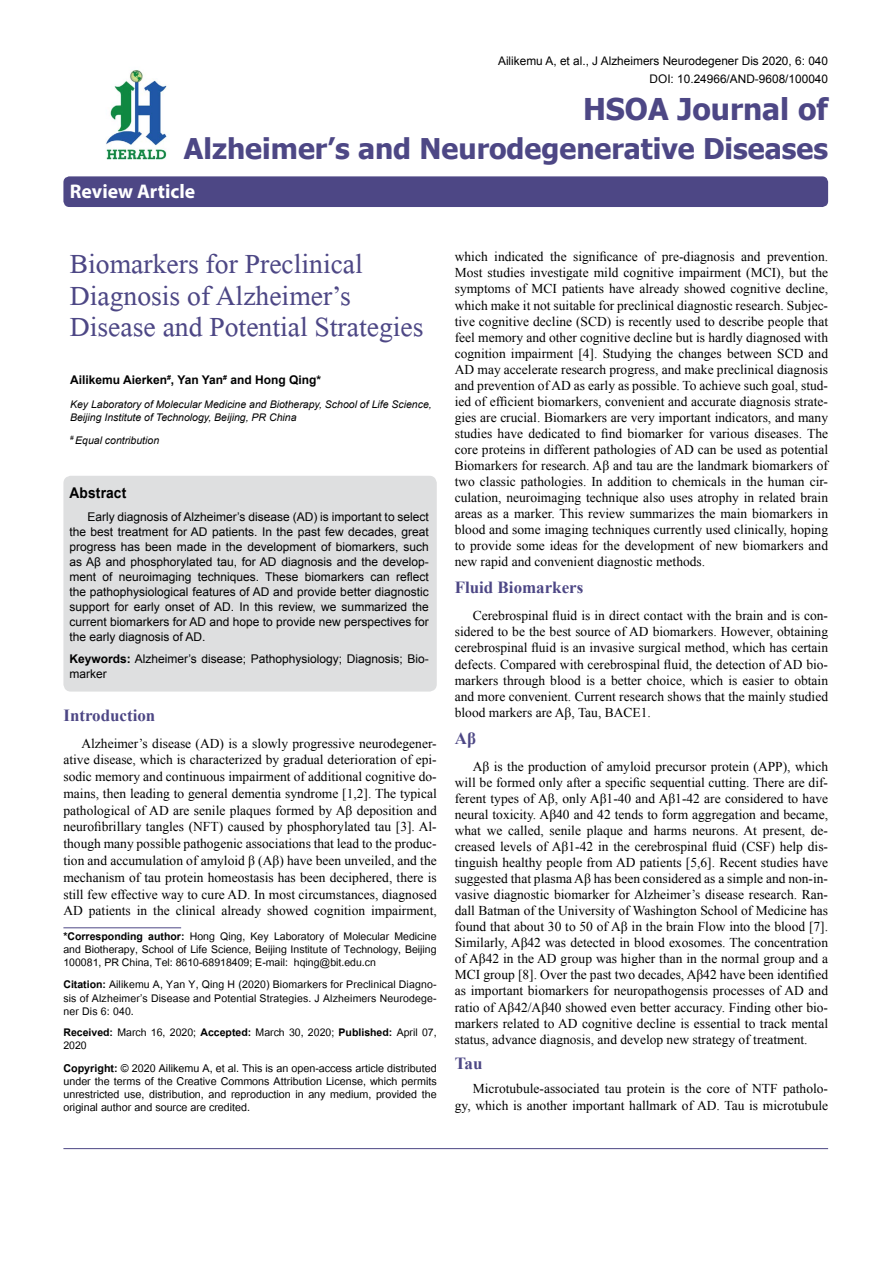
<style>
.page{position:relative;width:893px;height:1263px;background:#fff}
.page>*{position:absolute;margin:0;border:0;box-sizing:border-box;transform-origin:0 0}
.t1{font:41.25px/31.5px "Microsoft Himalaya";color:#4d4785}
.t2{font:700 30px "Tahoma";color:#4d4785}
.t3{font:700 28.5px "Tahoma";color:#4d4785}
.t4{font:700 19.8px "Myriad Hebrew";color:#fff}
.t5{font:700 16.95px "Times New Roman";color:#4d4785}
.t6{font:15px/13.2px "Utsaah";color:#000;text-align:justify}
.t7{font:700 14.85px "Arial";letter-spacing:.015em;color:#000;scale:.93 1}
.t8{font:14.7px/13.2px "Utsaah";color:#000;text-align:justify}
.t9{font:13.5px/16px "Times New Roman";color:#000;text-align:justify}
.t10{font:12px/15px "Arial";color:#000;text-align:justify}
.t11{font:700 12px "Arial";color:#000}
.t12{font:11.85px/18px "Arial";color:#000;text-align:right}
.t13{font:italic 10.5px/13.5px "Arial";color:#000}
.s1{font-weight:700}
</style>
<div class="page">
<div style="left:63px;top:176px;width:765px;height:31px;background:#4d4785;border-radius:6px"></div>
<hr style="left:63px;top:927px;width:118px;height:1px;background:#4d4785">
<img style="left:106px;top:70px;width:61px;height:90px">
<hr style="left:63px;top:1148px;width:765px;height:1px;background:#4d4785">
<div style="left:63px;top:476px;width:374px;height:216px;background:#dedfe0;border-radius:8px"></div>
<p class="t12" style="left:498px;top:52px;width:331px">Ailikemu A, et al., J Alzheimers Neurodegener Dis 2020, 6: 040<br>DOI: 10.24966/AND-9608/100040</p>
<h2 class="t2" style="left:583px;top:88px;width:247px">HSOA Journal of</h2>
<h3 class="t3" style="left:184px;top:128px;width:646px">Alzheimer’s and Neurodegenerative Diseases</h3>
<h3 class="t4" style="left:70px;top:180px;width:127px">Review Article</h3>
<h1 class="t1" style="left:70px;top:243px;width:355px">Biomarkers for Preclinical<br>Diagnosis of Alzheimer’s<br>Disease and Potential Strategies</h1>
<p class="t11" style="left:70px;top:372px;width:252px">Ailikemu Aierken<sup>#</sup>, Yan Yan<sup>#</sup> and Hong Qing*</p>
<p class="t13" style="left:70px;top:397px;width:363px">Key Laboratory of Molecular Medicine and Biotherapy, School of Life Science,<br>Beijing Institute of Technology, Beijing, PR China</p>
<p class="t13" style="left:70px;top:433px;width:91px"><sup>#</sup> Equal contribution</p>
<p class="t7" style="left:69px;top:483px;width:63px">Abstract</p>
<p class="t10" style="left:69px;top:509px;width:361px;text-indent:18px">Early diagnosis of Alzheimer’s disease (AD) is important to select the best treatment for AD patients. In the past few decades, great progress has been made in the development of biomarkers, such as Aβ and phosphorylated tau, for AD diagnosis and the develop&shy;ment of neuroimaging techniques. These biomarkers can reflect the pathophysiological features of AD and provide better diagnostic support for early onset of AD. In this review, we summarized the current biomarkers for AD and hope to provide new perspectives for the early diagnosis of AD.</p>
<p class="t10" style="left:69px;top:652px;width:361px"><span class="s1">Keywords:</span> Alzheimer’s disease; Pathophysiology; Diagnosis; Bio&shy;marker</p>
<p class="t5" style="left:63px;top:703px;width:93px">Introduction</p>
<p class="t9" style="left:63px;top:734px;width:375px;line-height:16.8px;text-indent:18px">Alzheimer’s disease (AD) is a slowly progressive neurodegener&shy;ative disease, which is characterized by gradual deterioration of epi&shy;sodic memory and continuous impairment of additional cognitive do&shy;mains, then leading to general dementia syndrome [1,2]. The typical pathological of AD are senile plaques formed by Aβ deposition and neurofibrillary tangles (NFT) caused by phosphorylated tau [3]. Al&shy;though many possible pathogenic associations that lead to the produc&shy;tion and accumulation of amyloid β (Aβ) have been unveiled, and the mechanism of tau protein homeostasis has been deciphered, there is still few effective way to cure AD. In most circumstances, diagnosed AD patients in the clinical already showed cognition impairment,</p>
<p class="t8" style="left:63px;top:930px;width:375px"><span class="s1">*Corresponding author:</span> Hong Qing, Key Laboratory of Molecular Medicine and Biotherapy, School of Life Science, Beijing Institute of Technology, Beijing 100081, PR China, Tel: 8610-68918409; E-mail: hqing@bit.edu.cn</p>
<p class="t8" style="left:63px;top:979px;width:375px"><span class="s1">Citation:</span> Ailikemu A, Yan Y, Qing H (2020) Biomarkers for Preclinical Diagno&shy;sis of Alzheimer’s Disease and Potential Strategies. J Alzheimers Neurodege&shy;ner Dis 6: 040.</p>
<p class="t8" style="left:63px;top:1027px;width:375px"><span class="s1">Received:</span> March 16, 2020; <span class="s1">Accepted:</span> March 30, 2020; <span class="s1">Published:</span> April 07,<br>2020</p>
<p class="t6" style="left:63px;top:1062px;width:375px"><span class="s1">Copyright:</span> © 2020 Ailikemu A, et al. This is an open-access article distributed under the terms of the Creative Commons Attribution License, which permits unrestricted use, distribution, and reproduction in any medium, provided the original author and source are credited.</p>
<p class="t9" style="left:455px;top:249px;width:375px">which indicated the significance of pre-diagnosis and prevention.<br>Most studies investigate mild cognitive impairment (MCI), but the symptoms of MCI patients have already showed cognitive decline, which make it not suitable for preclinical diagnostic research. Subjec&shy;tive cognitive decline (SCD) is recently used to describe people that feel memory and other cognitive decline but is hardly diagnosed with cognition impairment [4]. Studying the changes between SCD and AD may accelerate research progress, and make preclinical diagnosis and prevention of AD as early as possible. To achieve such goal, stud&shy;ied of efficient biomarkers, convenient and accurate diagnosis strate&shy;gies are crucial. Biomarkers are very important indicators, and many studies have dedicated to find biomarker for various diseases. The core proteins in different pathologies of AD can be used as potential Biomarkers for research. Aβ and tau are the landmark biomarkers of two classic pathologies. In addition to chemicals in the human cir&shy;culation, neuroimaging technique also uses atrophy in related brain areas as a marker. This review summarizes the main biomarkers in blood and some imaging techniques currently used clinically, hoping to provide some ideas for the development of new biomarkers and new rapid and convenient diagnostic methods.</p>
<p class="t5" style="left:455px;top:576px;width:130px">Fluid Biomarkers</p>
<p class="t9" style="left:455px;top:608px;width:375px;text-indent:18px">Cerebrospinal fluid is in direct contact with the brain and is con&shy;sidered to be the best source of AD biomarkers. However, obtaining cerebrospinal fluid is an invasive surgical method, which has certain defects. Compared with cerebrospinal fluid, the detection of AD bio&shy;markers through blood is a better choice, which is easier to obtain and more convenient. Current research shows that the mainly studied blood markers are Aβ, Tau, BACE1.</p>
<p class="t5" style="left:455px;top:726px;width:23px">Aβ</p>
<p class="t9" style="left:455px;top:758px;width:375px;text-indent:18px">Aβ is the production of amyloid precursor protein (APP), which will be formed only after a specific sequential cutting. There are dif&shy;ferent types of Aβ, only Aβ1-40 and Aβ1-42 are considered to have neural toxicity. Aβ40 and 42 tends to form aggregation and became, what we called, senile plaque and harms neurons. At present, de&shy;creased levels of Aβ1-42 in the cerebrospinal fluid (CSF) help dis&shy;tinguish healthy people from AD patients [5,6]. Recent studies have suggested that plasma Aβ has been considered as a simple and non-in&shy;vasive diagnostic biomarker for Alzheimer’s disease research. Ran&shy;dall Batman of the University of Washington School of Medicine has found that about 30 to 50 of Aβ in the brain Flow into the blood [7].<br>Similarly, Aβ42 was detected in blood exosomes. The concentration of Aβ42 in the AD group was higher than in the normal group and a MCI group [8]. Over the past two decades, Aβ42 have been identified as important biomarkers for neuropathogensis processes of AD and ratio of Aβ42/Aβ40 showed even better accuracy. Finding other bio&shy;markers related to AD cognitive decline is essential to track mental status, advance diagnosis, and develop new strategy of treatment.</p>
<p class="t5" style="left:455px;top:1052px;width:29px">Tau</p>
<p class="t9" style="left:455px;top:1080px;width:375px;line-height:16.5px;text-align:right">Microtubule-associated tau protein is the core of NTF patholo&shy;gy, which is another important hallmark of AD. Tau is microtubule</p>
</div>
